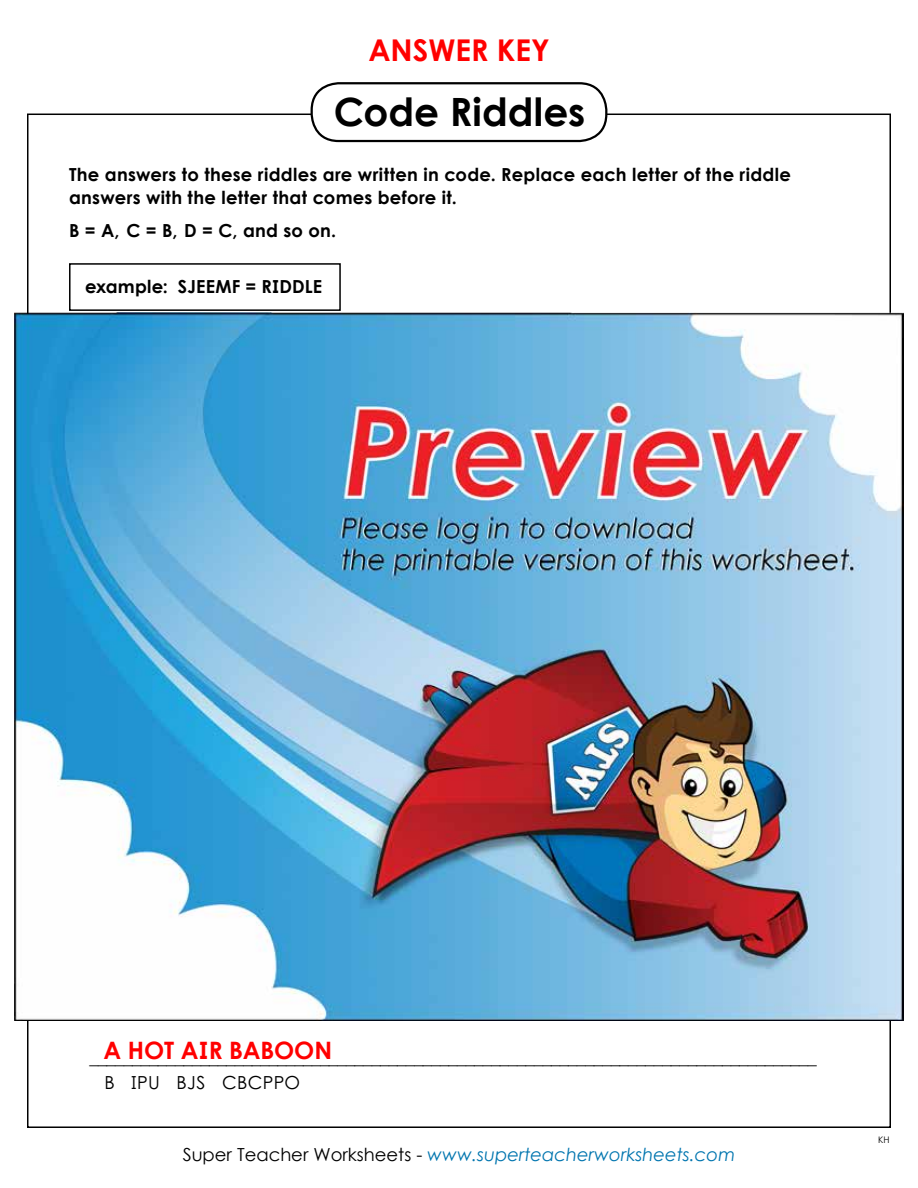
<style>
.page{position:relative;width:918px;height:1188px;background:#fff}
.page>*{position:absolute;margin:0;border:0;box-sizing:border-box;transform-origin:0 0}
.t1{font:700 39px "Century Gothic 2";color:#000}
.t2{font:700 30px "Century STW4";color:#f00}
.t3{font:700 24px "Century STW4";letter-spacing:-.005em;color:#f00}
.t4{font:700 18px/22.5px "Century STW4";letter-spacing:.015em;color:#000}
.t5{font:18px "Century STW4";letter-spacing:.015em;color:#000}
.t6{font:italic 18px "Century Gothic 2";color:#0075af}
.t7{font:9px "Century Gothic 2";color:#000}
.s1{font-style:normal;color:#000}
</style>
<div class="page">
<div style="left:311px;top:82px;width:296px;height:60px;border:2px solid #000;border-radius:27px"></div>
<div style="left:69px;top:263px;width:272px;height:48px;border:2px solid #000"></div>
<img style="left:14px;top:313px;width:890px;height:707px">
<h2 class="t2" style="left:368px;top:27px;width:183px">ANSWER KEY</h2>
<h1 class="t1" style="left:334px;top:82px;width:253px">Code Riddles</h1>
<p class="t4" style="left:69px;top:163px;width:724px">The answers to these riddles are written in code. Replace each letter of the riddle answers with the letter that comes before it.</p>
<p class="t4" style="left:69px;top:218px;width:269px">B = A, C = B, D = C, and so on.</p>
<p class="t4" style="left:85px;top:275px;width:239px">example: SJEEMF = RIDDLE</p>
<h3 class="t3" style="left:103px;top:1032px;width:230px">A HOT AIR BABOON</h3>
<p class="t5" style="left:90px;top:1045px;width:729px">_____________________________________________________________________________________</p>
<p class="t5" style="left:105px;top:1070px;width:197px">B IPU BJS CBCPPO</p>
<p class="t6" style="left:183px;top:1142px;width:554px"><span class="s1">Super Teacher Worksheets -</span> www.superteacherworksheets.com</p>
<p class="t7" style="left:878px;top:1133px;width:13px">KH</p>
</div>
